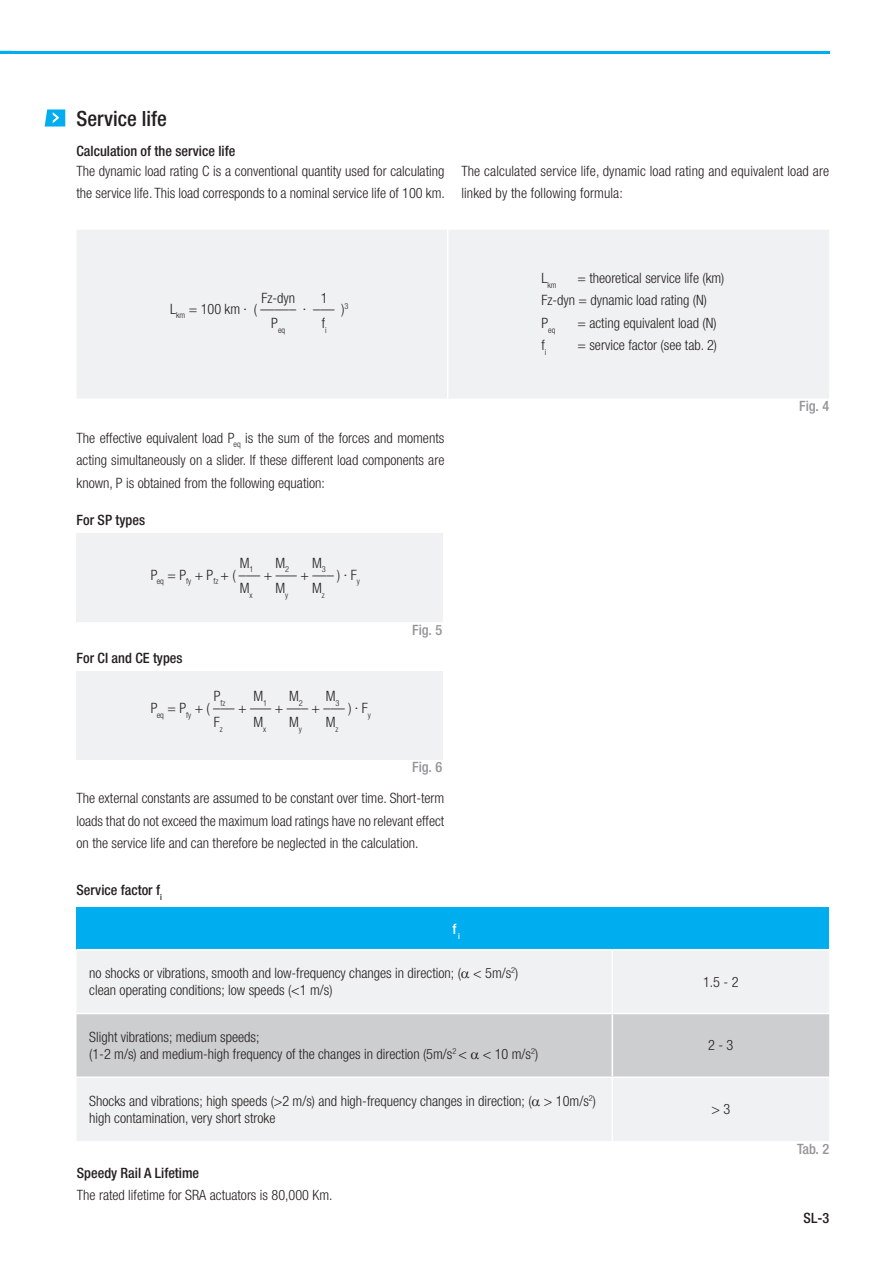
<style>
.page{position:relative;width:893px;height:1263px;background:#fff}
.page>*{position:absolute;margin:0;border:0;box-sizing:border-box;transform-origin:0 0}
.t1{font:500 condensed 21px "Helvetica Neue LT Std";color:#231f20}
.t2{font:300 condensed 14.25px/25.7px "Helvetica Neue LT Std";color:#231f20}
.t3{font:500 condensed 14.25px "Helvetica Neue LT Std";color:#231f20}
.t4{font:500 condensed 14.25px "Helvetica Neue LT Std";color:#939598}
.t5{font:500 condensed 14.25px "Helvetica Neue LT Std";color:#fff}
.t6{font:300 condensed 8.25px "Helvetica Neue LT Std";color:#231f20}
</style>
<div class="page">
<div style="left:77px;top:534px;width:366px;height:89px;background:#f0f1f2"></div>
<hr style="left:77px;top:622px;width:366px;height:2px;background:#fff">
<div style="left:77px;top:671px;width:366px;height:90px;background:#f0f1f2"></div>
<hr style="left:77px;top:760px;width:366px;height:1px;background:#fff">
<div style="left:77px;top:907px;width:752px;height:43px;background:#00aeef"></div>
<div style="left:77px;top:951px;width:752px;height:190px;background:#f0f1f2"></div>
<div style="left:77px;top:1014px;width:752px;height:62px;background:#cdced0"></div>
<hr style="left:77px;top:949px;width:535px;height:1px;background:#fff">
<hr style="left:612px;top:949px;width:217px;height:1px;background:#fff">
<hr style="left:612px;top:950px;width:1px;height:63px;background:#fff">
<hr style="left:77px;top:1013px;width:535px;height:1px;background:#fff">
<hr style="left:612px;top:1013px;width:217px;height:1px;background:#fff">
<hr style="left:612px;top:1014px;width:1px;height:62px;background:#fff">
<hr style="left:77px;top:1076px;width:535px;height:2px;background:#fff">
<hr style="left:612px;top:1076px;width:217px;height:2px;background:#fff">
<hr style="left:612px;top:1078px;width:1px;height:63px;background:#fff">
<div style="left:77px;top:230px;width:752px;height:168px;background:#f0f1f2"></div>
<hr style="left:447px;top:230px;width:1px;height:168px;background:#fff">
<svg style="left:45px;top:109px;width:20px;height:18px"></svg>
<hr style="left:0;top:51px;width:829px;height:3px;background:#00aeef">
<svg style="left:461px;top:971px;width:8px;height:7px"></svg>
<svg style="left:471px;top:1052px;width:8px;height:7px"></svg>
<svg style="left:532px;top:1099px;width:8px;height:7px"></svg>
<h1 class="t1" style="left:77px;top:106px;width:92px">Service life</h1>
<p class="t3" style="left:77px;top:143px;width:160px">Calculation of the service life</p>
<p class="t2" style="left:77px;top:159px;width:370px;line-height:22.5px">The dynamic load rating C is a conventional quantity used for calculating the service life. This load corresponds to a nominal service life of 100 km.</p>
<p class="t2" style="left:461px;top:159px;width:369px;line-height:22.5px">The calculated service life, dynamic load rating and equivalent load are linked by the following formula:</p>
<p class="t2" style="left:261px;top:284px;width:35px">Fz-dyn</p>
<p class="t6" style="left:271px;top:325px;width:16px"><sup>P</sup>eq</p>
<p class="t2" style="left:321px;top:284px;width:8px">1 f<sub>i</sub></p>
<p class="t2" style="left:170px;top:296px;width:180px">L<sub>km</sub> = 100 km · ( ––––– · ––– )<sup>3</sup></p>
<p class="t2" style="left:77px;top:426px;width:369px;line-height:22.5px;text-align:justify">The effective equivalent load P<sub>eq</sub> is the sum of the forces and moments acting simultaneously on a slider. If these different load components are known, P is obtained from the following equation:</p>
<p class="t3" style="left:77px;top:512px;width:70px">For SP types</p>
<p class="t2" style="left:240px;top:550px;width:15px">M<sub>1<br></sub>M<sub>x</sub></p>
<p class="t2" style="left:275px;top:550px;width:15px">M<sub>2<br></sub>M<sub>y</sub></p>
<p class="t2" style="left:312px;top:550px;width:15px">M<sub>3<br></sub>M<sub>z</sub></p>
<p class="t2" style="left:151px;top:561px;width:210px">P<sub>eq</sub> = P<sub>fy</sub> + P<sub>fz</sub> + ( ––– + ––– + ––– ) · F<sub>y</sub></p>
<p class="t3" style="left:77px;top:649px;width:108px">For CI and CE types</p>
<p class="t6" style="left:214px;top:698px;width:13px"><sup>P</sup>fz</p>
<p class="t2" style="left:214px;top:709px;width:10px">F<sub>z</sub></p>
<p class="t2" style="left:254px;top:683px;width:15px">M<sub>1<br></sub>M<sub>x</sub></p>
<p class="t2" style="left:289px;top:683px;width:15px">M<sub>2<br></sub>M<sub>y</sub></p>
<p class="t2" style="left:326px;top:683px;width:15px">M<sub>3<br></sub>M<sub>z</sub></p>
<p class="t2" style="left:151px;top:695px;width:221px">P<sub>eq</sub> = P<sub>fy</sub> + ( ––– + ––– + ––– + ––– ) · F<sub>y</sub></p>
<p class="t4" style="left:412px;top:621px;width:32px">Fig. 5</p>
<p class="t4" style="left:412px;top:759px;width:32px">Fig. 6</p>
<p class="t2" style="left:77px;top:787px;width:369px;line-height:22.5px;text-align:justify">The external constants are assumed to be constant over time. Short-term loads that do not exceed the maximum load ratings have no relevant effect on the service life and can therefore be neglected in the calculation.</p>
<p class="t3" style="left:77px;top:881px;width:87px">Service factor f<sub>i</sub></p>
<p class="t2" style="left:541px;top:266px;width:184px;line-height:22.5px;text-indent:36px">= theoretical service life (km)<br>Fz-dyn = dynamic load rating (N)</p>
<p class="t6" style="left:541px;top:325px;width:16px"><sup>P</sup>eq</p>
<p class="t2" style="left:577px;top:310px;width:141px">= acting equivalent load (N)</p>
<p class="t2" style="left:541px;top:332px;width:6px">f<sub>i</sub></p>
<p class="t2" style="left:577px;top:332px;width:141px">= service factor (see tab. 2)</p>
<p class="t6" style="left:541px;top:280px;width:17px"><sup>L</sup>km</p>
<p class="t4" style="left:799px;top:398px;width:32px">Fig. 4</p>
<p class="t5" style="left:452px;top:921px;width:9px">f <sub>i</sub></p>
<p class="t2" style="left:89px;top:964px;width:431px;line-height:17.1px">no shocks or vibrations, smooth and low-frequency changes in direction; ( &lt; 5m/s<sup>2</sup>) clean operating conditions; low speeds (&lt;1 m/s)</p>
<p class="t2" style="left:703px;top:969px;width:37px">1.5 - 2</p>
<p class="t2" style="left:89px;top:1028px;width:450px;line-height:17.1px">Slight vibrations; medium speeds;<br>(1-2 m/s) and medium-high frequency of the changes in direction (5m/s<sup>2</sup> &lt; &lt; 10 m/s<sup>2</sup>)</p>
<p class="t2" style="left:708px;top:1032px;width:27px">2 - 3</p>
<p class="t2" style="left:89px;top:1092px;width:508px;line-height:17.1px">Shocks and vibrations; high speeds (&gt;2 m/s) and high-frequency changes in direction; ( &gt; 10m/s<sup>2</sup>) high contamination, very short stroke</p>
<p class="t2" style="left:711px;top:1096px;width:20px">&gt; 3</p>
<p class="t3" style="left:77px;top:1164px;width:124px">Speedy Rail A Lifetime</p>
<p class="t2" style="left:77px;top:1182px;width:257px">The rated lifetime for SRA actuators is 80,000 Km.</p>
<p class="t4" style="left:797px;top:1140px;width:34px">Tab. 2</p>
<p class="t3" style="left:804px;top:1209px;width:27px">SL-3</p>
</div>
